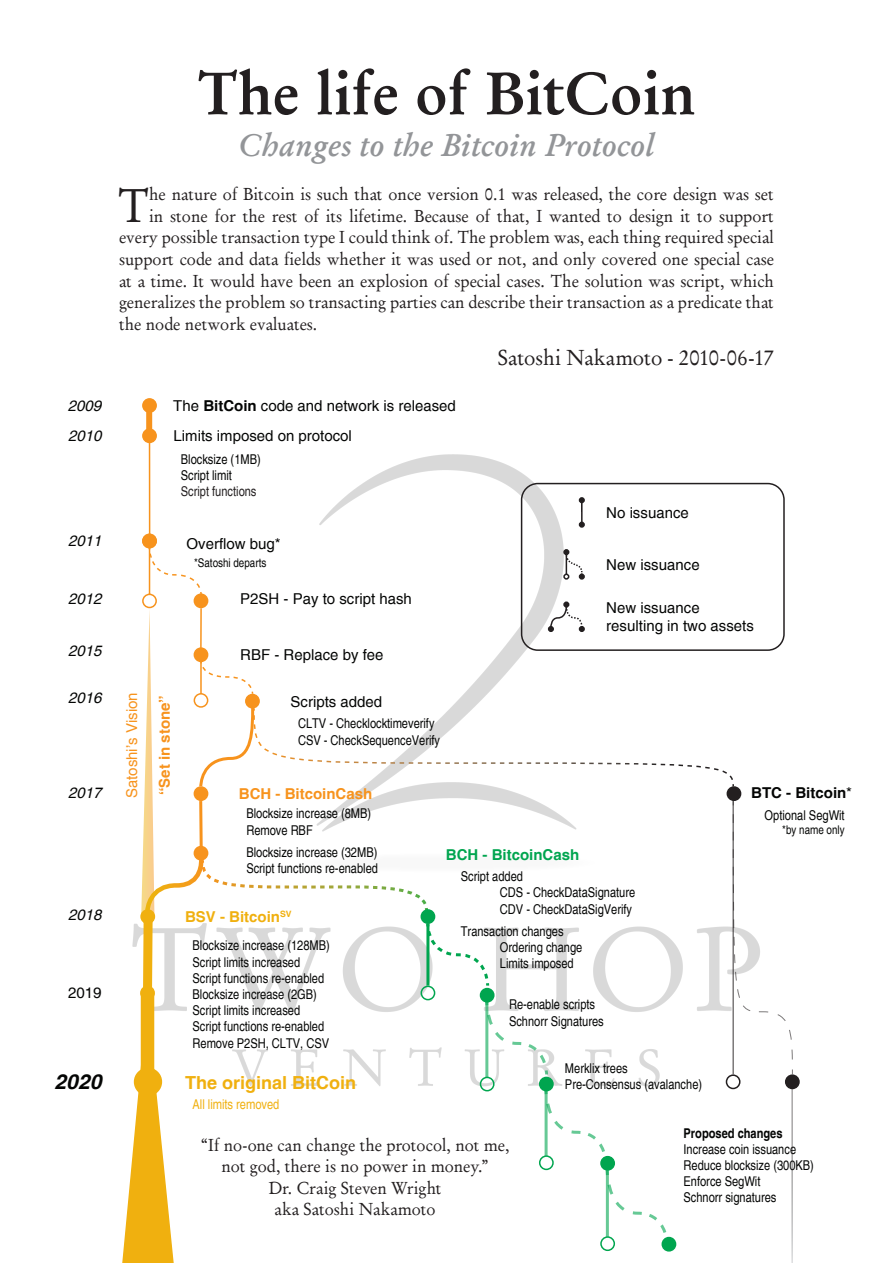
<style>
.page{position:relative;width:893px;height:1263px;background:#fff}
.page>*{position:absolute;margin:0;border:0;box-sizing:border-box;transform-origin:0 0}
.t1{font:60px "Garamond Halbfett";color:#231f20}
.t2{font:47.85px "Garamond Antiqua";color:#231f20}
.t3{font:31.5px "Garamond Kursiv Halbfett";color:#939598}
.t4{font:21.9px "Garamond Antiqua";letter-spacing:-.005em;color:#231f20}
.t5{font:italic 700 21px "Helvetica";color:#040504}
.t6{font:700 18px "Helvetica";color:#f0b00f}
.t7{font:17.55px/21.6px "Garamond Antiqua";color:#231f20;text-align:center}
.t8{font:15px/18px "Helvetica";color:#040504}
.t9{font:italic 15px "Helvetica";color:#040504}
.t10{font:700 15px "Helvetica";color:#f7931d}
.t11{font:700 15px "Helvetica";color:#00a54f}
.t12{font:15px "Helvetica";color:#f7931d}
.t13{font:700 15px "Helvetica";color:#f0b00f}
.t14{font:700 15px "Helvetica";color:#040504}
.t15{font:condensed 13.5px "Helvetica";color:#040504}
.t16{font:condensed 13.5px "Helvetica";color:#f0b00f}
.t17{font:700 condensed 13.5px "Helvetica";color:#040504}
.t18{font:condensed 13.5px "Helvetica";color:#231f20}
.t19{font:condensed 12px "Helvetica";color:#040504}
.s1{font-weight:700}
.s2{font-weight:400}
</style>
<div class="page">
<div style="left:143px;top:399px;width:13px;height:13px;background:#f7931d;border-radius:50%"></div>
<div style="left:142px;top:398px;width:15px;height:15px;border:2px solid #f7931d;border-radius:50%"></div>
<div style="left:143px;top:429px;width:13px;height:13px;background:#f7931d;border-radius:50%"></div>
<div style="left:142px;top:428px;width:15px;height:15px;border:2px solid #f7931d;border-radius:50%"></div>
<div style="left:146px;top:406px;width:6px;height:29px;background:#f7931d"></div>
<div style="left:786px;top:1075px;width:13px;height:13px;background:#231f20;border-radius:50%"></div>
<div style="left:785px;top:1074px;width:15px;height:15px;border:2px solid #231f20;border-radius:50%"></div>
<svg style="left:122px;top:441px;width:671px;height:822px"></svg>
<div style="left:662px;top:1237px;width:14px;height:14px;background:#00a54f;border-radius:50%"></div>
<div style="left:661px;top:1237px;width:15px;height:14px;border:2px solid #00a54f;border-radius:50%"></div>
<hr style="left:792px;top:1084px;width:1px;height:179px;background:#fff">
<p class="t1" style="left:198px;top:58px;width:499px">The life of BitCoin</p>
<p class="t3" style="left:238px;top:126px;width:418px">Changes to the Bitcoin Protocol</p>
<p class="t2" style="left:117px;top:177px;width:33px">T</p>
<p class="t7" style="left:149px;top:184px;width:626px">he nature of Bitcoin is such that once version 0.1 was released, the core design was set</p>
<p class="t7" style="left:149px;top:205px;width:626px">in stone for the rest of its lifetime. Because of that, I wanted to design it to support</p>
<p class="t7" style="left:119px;top:227px;width:656px">every possible transaction type I could think of. The problem was, each thing required special</p>
<p class="t7" style="left:119px;top:248px;width:656px">support code and data fields whether it was used or not, and only covered one special case</p>
<p class="t7" style="left:119px;top:270px;width:656px">at a time. It would have been an explosion of special cases. The solution was script, which</p>
<p class="t7" style="left:119px;top:292px;width:656px">generalizes the problem so transacting parties can describe their transaction as a predicate that</p>
<p class="t7" style="left:119px;top:313px;width:200px">the node network evaluates.</p>
<p class="t4" style="left:498px;top:345px;width:278px">Satoshi Nakamoto - 2010-06-17</p>
<p class="t9" style="left:68px;top:397px;width:35px">2009</p>
<p class="t9" style="left:68px;top:427px;width:35px">2010</p>
<p class="t8" style="left:173px;top:397px;width:284px">The <span class="s1">BitCoin</span> code and network is released</p>
<p class="t8" style="left:173px;top:427px;width:180px">Limits imposed on protocol</p>
<p class="t15" style="left:181px;top:451px;width:81px">Blocksize (1MB)</p>
<p class="t15" style="left:181px;top:467px;width:53px">Script limit</p>
<p class="t18" style="left:181px;top:483px;width:77px">Script functions</p>
<p class="t9" style="left:68px;top:532px;width:35px">2011</p>
<p class="t9" style="left:68px;top:590px;width:35px">2012</p>
<p class="t8" style="left:187px;top:535px;width:96px">Overflow bug*</p>
<p class="t19" style="left:194px;top:556px;width:74px">*Satoshi departs</p>
<p class="t8" style="left:240px;top:590px;width:173px">P2SH - Pay to script hash</p>
<p class="t8" style="left:606px;top:504px;width:84px">No issuance</p>
<p class="t8" style="left:606px;top:556px;width:95px">New issuance</p>
<p class="t8" style="left:606px;top:599px;width:149px">New issuance resulting in two assets</p>
<p class="t9" style="left:68px;top:642px;width:35px">2015</p>
<p class="t9" style="left:68px;top:689px;width:35px">2016</p>
<p class="t9" style="left:68px;top:784px;width:35px">2017</p>
<p class="t12" style="left:123px;top:798px;width:107px;rotate:-90deg">Satoshi’s Vision</p>
<p class="t10" style="left:155px;top:795px;width:102px;rotate:-90deg">“Set in stone”</p>
<p class="t8" style="left:240px;top:646px;width:145px">RBF - Replace by fee</p>
<p class="t8" style="left:291px;top:692px;width:93px">Scripts added</p>
<p class="t15" style="left:298px;top:716px;width:138px">CLTV - Checklocktimeverify</p>
<p class="t15" style="left:298px;top:732px;width:144px">CSV - CheckSequenceVerify</p>
<p class="t10" style="left:239px;top:785px;width:135px">BCH - BitcoinCash</p>
<p class="t14" style="left:751px;top:783px;width:102px">BTC - Bitcoin<span class="s2">*</span></p>
<p class="t9" style="left:68px;top:906px;width:35px">2018</p>
<p class="t8" style="left:68px;top:984px;width:35px">2019</p>
<p class="t15" style="left:246px;top:805px;width:126px">Blocksize increase (8MB)</p>
<p class="t15" style="left:246px;top:822px;width:68px">Remove RBF</p>
<p class="t15" style="left:246px;top:844px;width:133px">Blocksize increase (32MB)</p>
<p class="t15" style="left:246px;top:860px;width:133px">Script functions re-enabled</p>
<p class="t13" style="left:185px;top:907px;width:108px">BSV - Bitcoin<sup>SV</sup></p>
<p class="t15" style="left:193px;top:937px;width:139px">Blocksize increase (128MB)</p>
<p class="t15" style="left:193px;top:954px;width:109px">Script limits increased</p>
<p class="t15" style="left:193px;top:970px;width:133px">Script functions re-enabled</p>
<p class="t15" style="left:193px;top:986px;width:126px">Blocksize increase (2GB)</p>
<p class="t15" style="left:193px;top:1002px;width:109px">Script limits increased</p>
<p class="t15" style="left:193px;top:1018px;width:133px">Script functions re-enabled</p>
<p class="t15" style="left:193px;top:1035px;width:138px">Remove P2SH, CLTV, CSV</p>
<p class="t11" style="left:446px;top:845px;width:135px">BCH - BitcoinCash</p>
<p class="t15" style="left:461px;top:868px;width:64px">Script added</p>
<p class="t15" style="left:500px;top:885px;width:137px">CDS - CheckDataSignature</p>
<p class="t15" style="left:500px;top:901px;width:134px">CDV - CheckDataSigVerify</p>
<p class="t15" style="left:461px;top:923px;width:104px">Transaction changes</p>
<p class="t15" style="left:500px;top:939px;width:84px">Ordering change</p>
<p class="t15" style="left:500px;top:955px;width:75px">Limits imposed</p>
<p class="t15" style="left:509px;top:996px;width:88px">Re-enable scripts</p>
<p class="t15" style="left:509px;top:1013px;width:96px">Schnorr Signatures</p>
<p class="t15" style="left:765px;top:807px;width:81px">Optional SegWit</p>
<p class="t19" style="left:782px;top:823px;width:64px">*by name only</p>
<p class="t5" style="left:55px;top:1070px;width:48px">2020</p>
<p class="t6" style="left:185px;top:1072px;width:173px">The original BitCoin</p>
<p class="t16" style="left:193px;top:1096px;width:88px">All limits removed</p>
<p class="t7" style="left:201px;top:1134px;width:310px">“If no-one can change the protocol, not me, not god, there is no power in money.”</p>
<p class="t7" style="left:269px;top:1177px;width:174px">Dr. Craig Steven Wright aka Satoshi Nakamoto</p>
<p class="t15" style="left:565px;top:1060px;width:64px">Merklix trees</p>
<p class="t15" style="left:565px;top:1076px;width:139px">Pre-Consensus (avalanche)</p>
<p class="t17" style="left:683px;top:1124px;width:101px">Proposed changes</p>
<p class="t15" style="left:683px;top:1141px;width:114px">Increase coin issuance</p>
<p class="t15" style="left:683px;top:1157px;width:132px">Reduce blocksize (300KB)</p>
<p class="t15" style="left:683px;top:1173px;width:78px">Enforce SegWit</p>
<p class="t15" style="left:683px;top:1189px;width:94px">Schnorr signatures</p>
</div>
